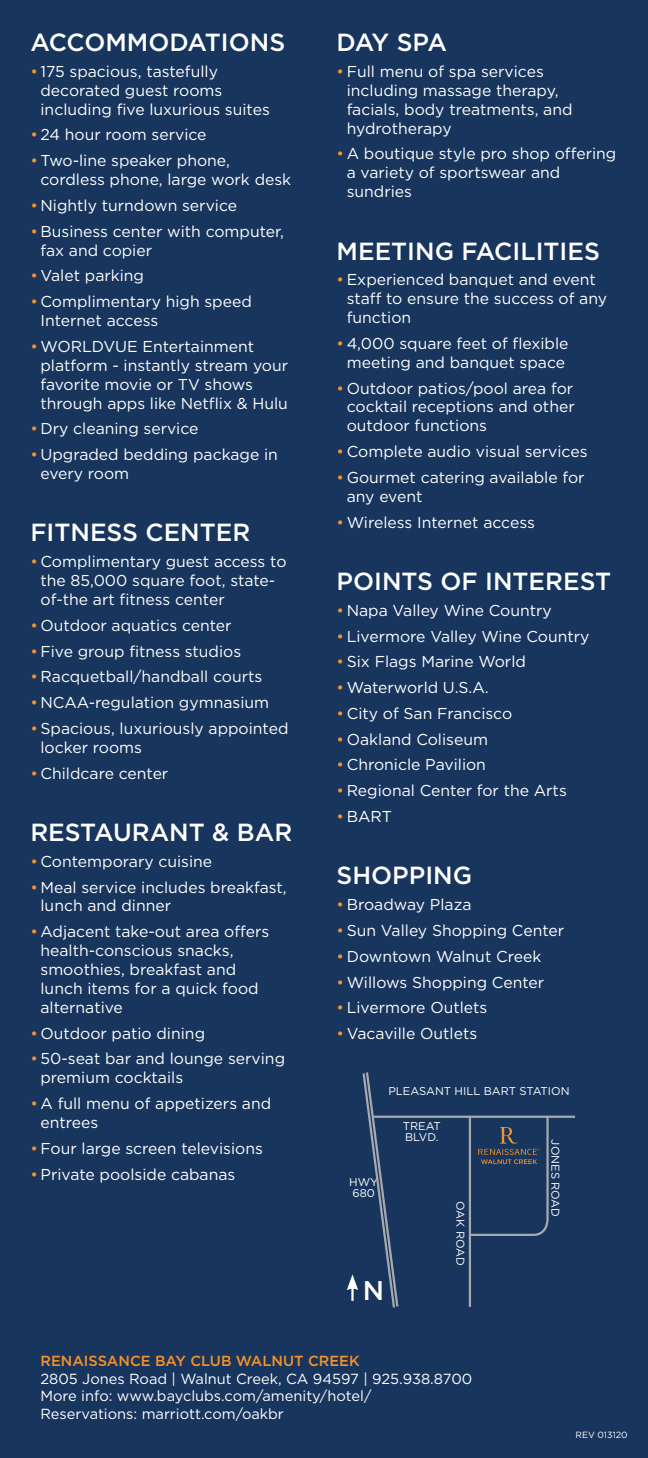
<style>
.page{position:relative;width:648px;height:1458px;background:#17355d}
.page>*{position:absolute;margin:0;border:0;box-sizing:border-box;transform-origin:0 0}
.t1{font:500 27px "Gotham";color:#fff}
.t2{font:500 24.75px "Gotham";color:#fff}
.t3{font:15.75px/18.9px "Gotham";color:#fff}
.t4{font:14.62px "Gotham";color:#fff}
.t5{font:500 14.62px "Gotham";color:#f79328}
.t6{font:11.25px/11.2px "Gotham";color:#fff}
.t7{font:9px "Gotham";color:#fff}
.s1{color:#f79328}
</style>
<div class="page">
<svg style="left:347px;top:1072px;width:53px;height:236px"></svg>
<hr style="left:374px;top:1116px;width:201px;height:2px;background:#a8a9ad">
<hr style="left:469px;top:1117px;width:2px;height:190px;background:#a8a9ad">
<svg style="left:467px;top:1115px;width:83px;height:122px"></svg>
<p class="t2" style="left:30px;top:28px;width:256px">ACCOMMODATIONS</p>
<p class="t3" style="left:40px;top:62px;width:231px;text-indent:-10px"><span class="s1">•</span> 175 spacious, tastefully decorated guest rooms including five luxurious suites</p>
<p class="t3" style="left:30px;top:125px;width:178px"><span class="s1">•</span> 24 hour room service</p>
<p class="t3" style="left:40px;top:151px;width:252px;text-indent:-10px"><span class="s1">•</span> Two-line speaker phone, cordless phone, large work desk</p>
<p class="t3" style="left:30px;top:196px;width:208px"><span class="s1">•</span> Nightly turndown service</p>
<p class="t3" style="left:40px;top:221px;width:245px;text-indent:-10px"><span class="s1">•</span> Business center with computer, fax and copier</p>
<p class="t3" style="left:30px;top:266px;width:115px"><span class="s1">•</span> Valet parking</p>
<p class="t3" style="left:40px;top:292px;width:213px;text-indent:-10px"><span class="s1">•</span> Complimentary high speed<br>Internet access</p>
<p class="t3" style="left:40px;top:337px;width:249px;text-indent:-10px"><span class="s1">•</span> WORLDVUE Entertainment platform - instantly stream your favorite movie or TV shows through apps like Netflix &amp; Hulu</p>
<p class="t3" style="left:30px;top:419px;width:170px"><span class="s1">•</span> Dry cleaning service</p>
<p class="t3" style="left:40px;top:445px;width:239px;text-indent:-10px"><span class="s1">•</span> Upgraded bedding package in every room</p>
<p class="t2" style="left:30px;top:519px;width:222px">FITNESS CENTER</p>
<p class="t3" style="left:40px;top:552px;width:248px;text-indent:-10px"><span class="s1">•</span> Complimentary guest access to the 85,000 square foot, state&shy;of-the art fitness center</p>
<p class="t3" style="left:30px;top:615px;width:203px"><span class="s1">•</span> Outdoor aquatics center</p>
<p class="t3" style="left:30px;top:641px;width:212px"><span class="s1">•</span> Five group fitness studios</p>
<p class="t3" style="left:30px;top:667px;width:233px"><span class="s1">•</span> Racquetball/handball courts</p>
<p class="t3" style="left:30px;top:693px;width:240px"><span class="s1">•</span> NCAA-regulation gymnasium</p>
<p class="t3" style="left:40px;top:719px;width:250px;text-indent:-10px"><span class="s1">•</span> Spacious, luxuriously appointed locker rooms</p>
<p class="t3" style="left:30px;top:763px;width:140px"><span class="s1">•</span> Childcare center</p>
<p class="t2" style="left:30px;top:818px;width:263px">RESTAURANT &amp; BAR</p>
<p class="t3" style="left:30px;top:851px;width:183px"><span class="s1">•</span> Contemporary cuisine</p>
<p class="t3" style="left:40px;top:877px;width:248px;text-indent:-10px"><span class="s1">•</span> Meal service includes breakfast, lunch and dinner</p>
<p class="t3" style="left:40px;top:922px;width:230px;text-indent:-10px"><span class="s1">•</span> Adjacent take-out area offers health-conscious snacks, smoothies, breakfast and lunch items for a quick food alternative</p>
<p class="t3" style="left:30px;top:1023px;width:176px"><span class="s1">•</span> Outdoor patio dining</p>
<p class="t3" style="left:40px;top:1049px;width:246px;text-indent:-10px"><span class="s1">•</span> 50-seat bar and lounge serving premium cocktails</p>
<p class="t3" style="left:40px;top:1094px;width:232px;text-indent:-10px"><span class="s1">•</span> A full menu of appetizers and entrees</p>
<p class="t3" style="left:30px;top:1138px;width:234px"><span class="s1">•</span> Four large screen televisions</p>
<p class="t3" style="left:30px;top:1164px;width:207px"><span class="s1">•</span> Private poolside cabanas</p>
<p class="t2" style="left:337px;top:28px;width:112px">DAY SPA</p>
<p class="t3" style="left:347px;top:62px;width:227px;text-indent:-10px"><span class="s1">•</span> Full menu of spa services including massage therapy, facials, body treatments, and hydrotherapy</p>
<p class="t3" style="left:347px;top:144px;width:271px;text-indent:-10px"><span class="s1">•</span> A boutique style pro shop offering a variety of sportswear and sundries</p>
<p class="t2" style="left:337px;top:237px;width:265px">MEETING FACILITIES</p>
<p class="t3" style="left:347px;top:270px;width:262px;text-indent:-10px"><span class="s1">•</span> Experienced banquet and event staff to ensure the success of any function</p>
<p class="t3" style="left:337px;top:334px;width:233px;text-align:center"><span class="s1">•</span> 4,000 square feet of flexible meeting and banquet space</p>
<p class="t3" style="left:347px;top:378px;width:230px;text-align:justify;text-indent:-10px"><span class="s1">•</span> Outdoor patios/pool area for cocktail receptions and other outdoor functions</p>
<p class="t3" style="left:337px;top:442px;width:252px"><span class="s1">•</span> Complete audio visual services</p>
<p class="t3" style="left:347px;top:468px;width:239px;text-indent:-10px"><span class="s1">•</span> Gourmet catering available for any event</p>
<p class="t3" style="left:337px;top:512px;width:200px"><span class="s1">•</span> Wireless Internet access</p>
<p class="t2" style="left:337px;top:567px;width:276px">POINTS OF INTEREST</p>
<p class="t3" style="left:337px;top:600px;width:217px"><span class="s1">•</span> Napa Valley Wine Country</p>
<p class="t3" style="left:337px;top:626px;width:254px"><span class="s1">•</span> Livermore Valley Wine Country</p>
<p class="t3" style="left:337px;top:652px;width:191px"><span class="s1">•</span> Six Flags Marine World</p>
<p class="t3" style="left:337px;top:678px;width:154px"><span class="s1">•</span> Waterworld U.S.A.</p>
<p class="t3" style="left:337px;top:704px;width:177px"><span class="s1">•</span> City of San Francisco</p>
<p class="t3" style="left:337px;top:729px;width:153px"><span class="s1">•</span> Oakland Coliseum</p>
<p class="t3" style="left:337px;top:755px;width:151px"><span class="s1">•</span> Chronicle Pavilion</p>
<p class="t3" style="left:337px;top:781px;width:232px"><span class="s1">•</span> Regional Center for the Arts</p>
<p class="t3" style="left:337px;top:807px;width:57px"><span class="s1">•</span> BART</p>
<p class="t2" style="left:337px;top:862px;width:137px">SHOPPING</p>
<p class="t3" style="left:337px;top:895px;width:137px"><span class="s1">•</span> Broadway Plaza</p>
<p class="t3" style="left:337px;top:921px;width:229px"><span class="s1">•</span> Sun Valley Shopping Center</p>
<p class="t3" style="left:337px;top:946px;width:206px"><span class="s1">•</span> Downtown Walnut Creek</p>
<p class="t3" style="left:337px;top:972px;width:209px"><span class="s1">•</span> Willows Shopping Center</p>
<p class="t3" style="left:337px;top:998px;width:152px"><span class="s1">•</span> Livermore Outlets</p>
<p class="t3" style="left:337px;top:1024px;width:142px"><span class="s1">•</span> Vacaville Outlets</p>
<p class="t6" style="left:349px;top:1176px;width:30px">HWY</p>
<p class="t6" style="left:352px;top:1187px;width:24px">680</p>
<p class="t6" style="left:388px;top:1085px;width:183px">PLEASANT HILL BART STATION</p>
<p class="t6" style="left:403px;top:1120px;width:40px">TREAT<br>BLVD.</p>
<p class="t6" style="left:466px;top:1201px;width:66px;rotate:90deg">OAK ROAD</p>
<p class="t6" style="left:561px;top:1139px;width:79px;rotate:90deg">JONES ROAD</p>
<p class="t1" style="left:363px;top:1275px;width:23px">N</p>
<p class="t5" style="left:40px;top:1353px;width:321px">RENAISSANCE BAY CLUB WALNUT CREEK</p>
<p class="t4" style="left:40px;top:1371px;width:433px">2805 Jones Road | Walnut Creek, CA 94597 | 925.938.8700</p>
<p class="t4" style="left:40px;top:1388px;width:332px">More info: www.bayclubs.com/amenity/hotel/</p>
<p class="t4" style="left:40px;top:1406px;width:245px">Reservations: marriott.com/oakbr</p>
<p class="t7" style="left:576px;top:1430px;width:54px">REV 013120</p>
</div>
